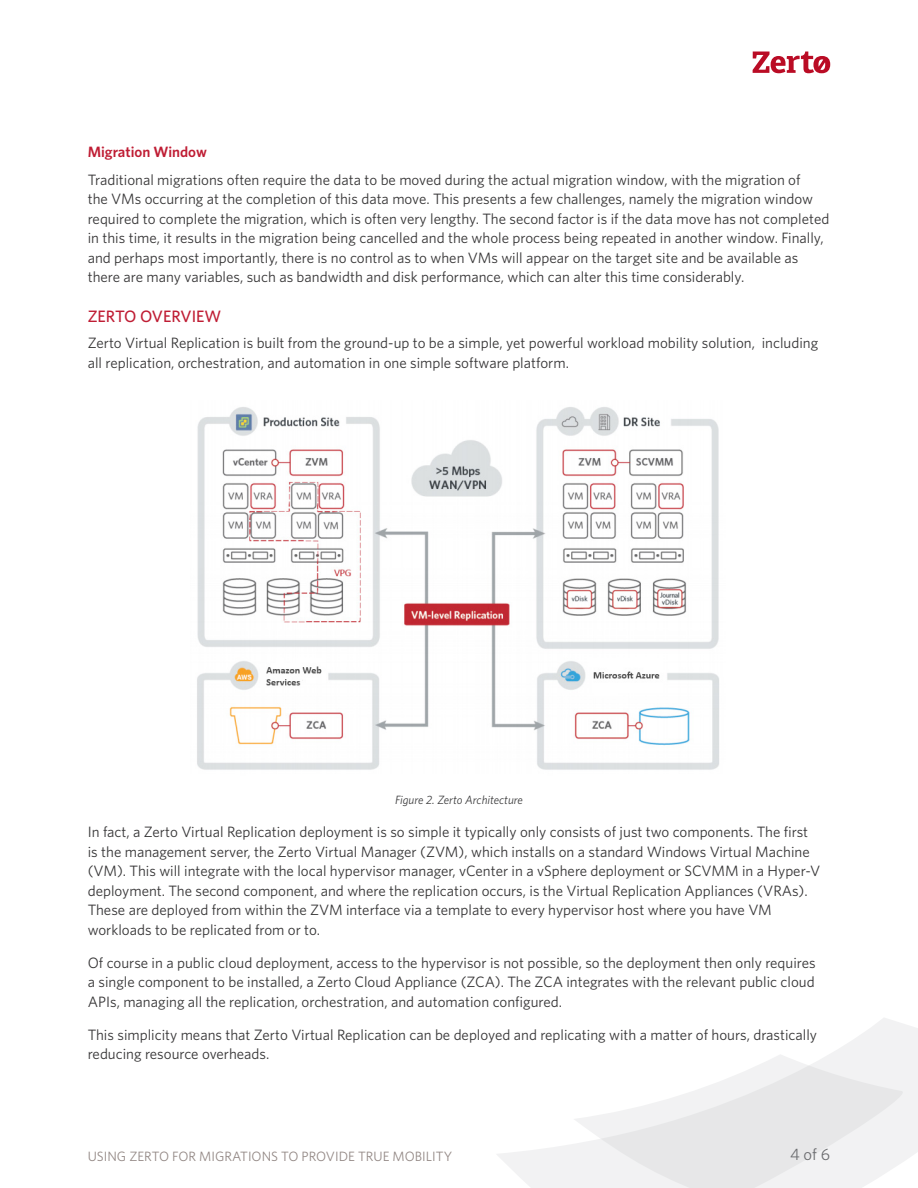
<style>
.page{position:relative;width:918px;height:1188px;background:#fff}
.page>*{position:absolute;margin:0;border:0;box-sizing:border-box;transform-origin:0 0}
._1__H1{font:500 16.5px "Whitney";color:#bf1d34}
.t1{font:16.5px "Whitney";color:#6c6d70}
._4__Body{font:15px/19.5px "Whitney";color:#363536}
._2__H2{font:600 15px "Whitney";color:#bf1d34}
.t2{font:13.5px "Whitney";color:#928784}
._6__Caption{font:italic 12px "Whitney";color:#3e3e3f}
</style>
<div class="page">
<svg style="left:497px;top:1018px;width:421px;height:170px"></svg>
<svg style="left:573px;top:1054px;width:345px;height:134px"></svg>
<svg style="left:753px;top:52px;width:77px;height:21px"></svg>
<img style="left:197px;top:407px;width:522px;height:363px">
<p class="_2__H2" style="left:88px;top:142px;width:121px">Migration Window</p>
<p class="_4__Body" style="left:88px;top:170px;width:743px">Traditional migrations often require the data to be moved during the actual migration window, with the migration of<br>the VMs occurring at the completion of this data move. This presents a few challenges, namely the migration window required to complete the migration, which is often very lengthy. The second factor is if the data move has not completed in this time, it results in the migration being cancelled and the whole process being repeated in another window. Finally, and perhaps most importantly, there is no control as to when VMs will appear on the target site and be available as there are many variables, such as bandwidth and disk performance, which can alter this time considerably.</p>
<p class="_1__H1" style="left:88px;top:305px;width:135px">ZERTO OVERVIEW</p>
<p class="_4__Body" style="left:88px;top:333px;width:732px">Zerto Virtual Replication is built from the ground-up to be a simple, yet powerful workload mobility solution, including all replication, orchestration, and automation in one simple software platform.</p>
<p class="_6__Caption" style="left:395px;top:792px;width:129px">Figure 2. Zerto Architecture</p>
<p class="_4__Body" style="left:88px;top:822px;width:734px">In fact, a Zerto Virtual Replication deployment is so simple it typically only consists of just two components. The first is the management server, the Zerto Virtual Manager (ZVM), which installs on a standard Windows Virtual Machine (VM). This will integrate with the local hypervisor manager, vCenter in a vSphere deployment or SCVMM in a Hyper-V deployment. The second component, and where the replication occurs, is the Virtual Replication Appliances (VRAs).<br>These are deployed from within the ZVM interface via a template to every hypervisor host where you have VM workloads to be replicated from or to.</p>
<p class="_4__Body" style="left:88px;top:953px;width:730px;text-align:justify">Of course in a public cloud deployment, access to the hypervisor is not possible, so the deployment then only requires a single component to be installed, a Zerto Cloud Appliance (ZCA). The ZCA integrates with the relevant public cloud APIs, managing all the replication, orchestration, and automation configured.</p>
<p class="_4__Body" style="left:88px;top:1025px;width:731px">This simplicity means that Zerto Virtual Replication can be deployed and replicating with a matter of hours, drastically reducing resource overheads.</p>
<p class="t2" style="left:88px;top:1147px;width:366px">USING ZERTO FOR MIGRATIONS TO PROVIDE TRUE MOBILITY</p>
<p class="t1" style="left:790px;top:1143px;width:42px">4 of 6</p>
</div>
